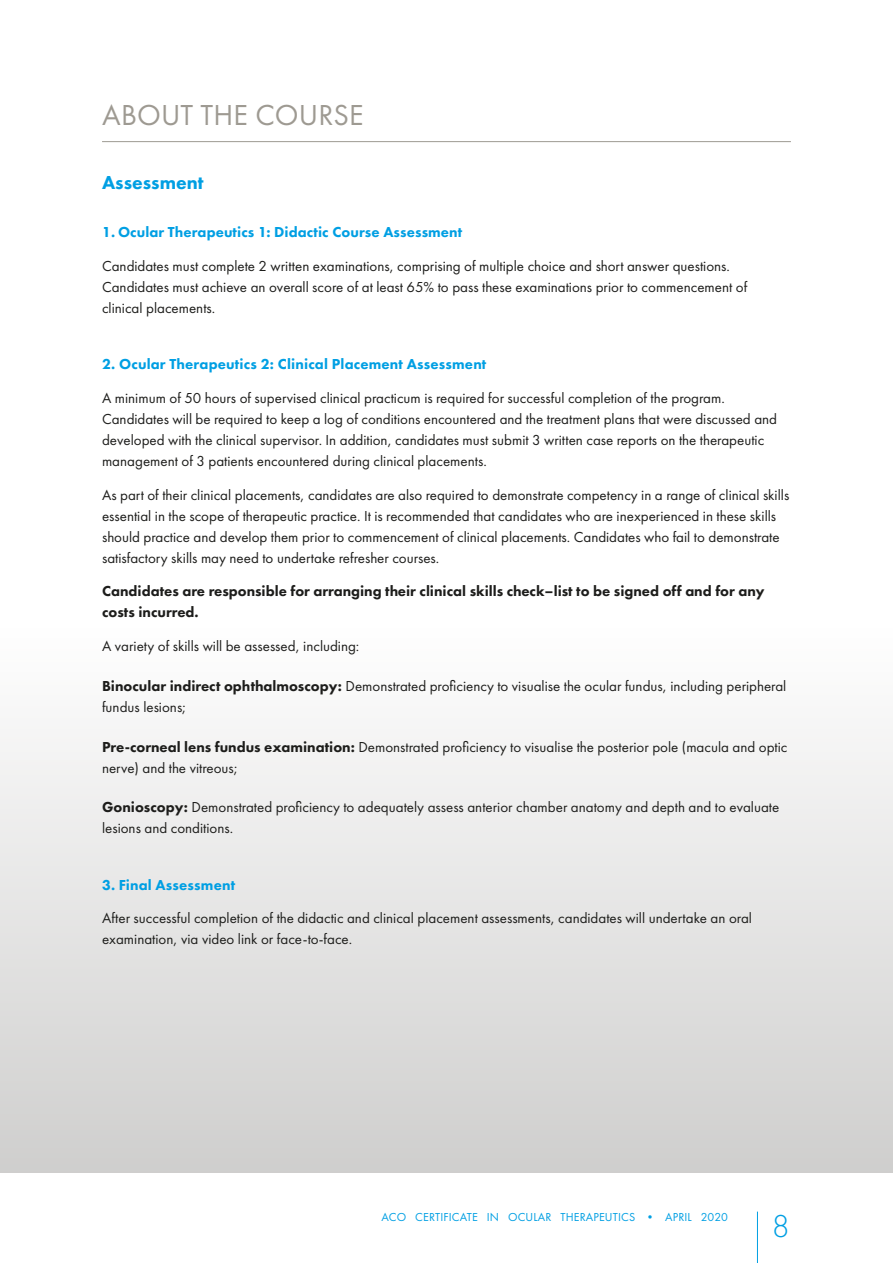
<style>
.page{position:relative;width:893px;height:1263px;background:#fff}
.page>*{position:absolute;margin:0;border:0;box-sizing:border-box;transform-origin:0 0}
.t1{font:300 33px "Futura PT";color:#009fe3}
.t2{font:30px "Futura PT";letter-spacing:.005em;color:#9e9a92}
.t3{font:800 19.5px "Futura PT";color:#009fe3}
.t4{font:15px/21px "Futura PT";color:#1d1d1b}
.t5{font:800 15px "Futura PT";letter-spacing:.01em;color:#009fe3}
.t6{font:800 15px/21px "Futura PT";color:#1d1d1b}
.t7{font:12px "Futura PT";letter-spacing:.01em;color:#009fe3}
.s1{font-weight:800}
</style>
<div class="page">
<div style="left:0;top:0;width:892px;height:1172px;background:linear-gradient(to bottom,#fff,#dcdcdb)"></div>
<hr style="left:102px;top:141px;width:688px;height:1px;background:#9e9a92">
<hr style="left:757px;top:1212px;width:1px;height:51px;background:#009fe3">
<h2 class="t2" style="left:102px;top:102px;width:263px">ABOUT THE COURSE</h2>
<h3 class="t3" style="left:102px;top:175px;width:103px">Assessment</h3>
<p class="t5" style="left:102px;top:226px;width:362px">1. Ocular Therapeutics 1: Didactic Course Assessment</p>
<p class="t4" style="left:102px;top:257px;width:646px">Candidates must complete 2 written examinations, comprising of multiple choice and short answer questions.<br>Candidates must achieve an overall score of at least 65% to pass these examinations prior to commencement of clinical placements.</p>
<p class="t5" style="left:102px;top:358px;width:386px">2. Ocular Therapeutics 2: Clinical Placement Assessment</p>
<p class="t4" style="left:102px;top:388px;width:676px">A minimum of 50 hours of supervised clinical practicum is required for successful completion of the program.<br>Candidates will be required to keep a log of conditions encountered and the treatment plans that were discussed and developed with the clinical supervisor. In addition, candidates must submit 3 written case reports on the therapeutic management of 3 patients encountered during clinical placements.</p>
<p class="t4" style="left:102px;top:485px;width:688px">As part of their clinical placements, candidates are also required to demonstrate competency in a range of clinical skills essential in the scope of therapeutic practice. It is recommended that candidates who are inexperienced in these skills should practice and develop them prior to commencement of clinical placements. Candidates who fail to demonstrate satisfactory skills may need to undertake refresher courses.</p>
<p class="t6" style="left:102px;top:582px;width:664px">Candidates are responsible for arranging their clinical skills check–list to be signed off and for any costs incurred.</p>
<p class="t4" style="left:102px;top:637px;width:259px">A variety of skills will be assessed, including:</p>
<p class="t4" style="left:102px;top:676px;width:685px"><span class="s1">Binocular indirect ophthalmoscopy:</span> Demonstrated proficiency to visualise the ocular fundus, including peripheral fundus lesions;</p>
<p class="t4" style="left:102px;top:737px;width:687px"><span class="s1">Pre-corneal lens fundus examination:</span> Demonstrated proficiency to visualise the posterior pole (macula and optic nerve) and the vitreous;</p>
<p class="t4" style="left:102px;top:798px;width:678px"><span class="s1">Gonioscopy:</span> Demonstrated proficiency to adequately assess anterior chamber anatomy and depth and to evaluate lesions and conditions.</p>
<p class="t5" style="left:102px;top:878px;width:135px">3. Final Assessment</p>
<p class="t4" style="left:102px;top:909px;width:651px">After successful completion of the didactic and clinical placement assessments, candidates will undertake an oral examination, via video link or face-to-face.</p>
<p class="t7" style="left:381px;top:1212px;width:348px">ACO CERTIFICATE IN OCULAR THERAPEUTICS • APRIL 2020</p>
<h1 class="t1" style="left:771px;top:1212px;width:20px">8</h1>
</div>
